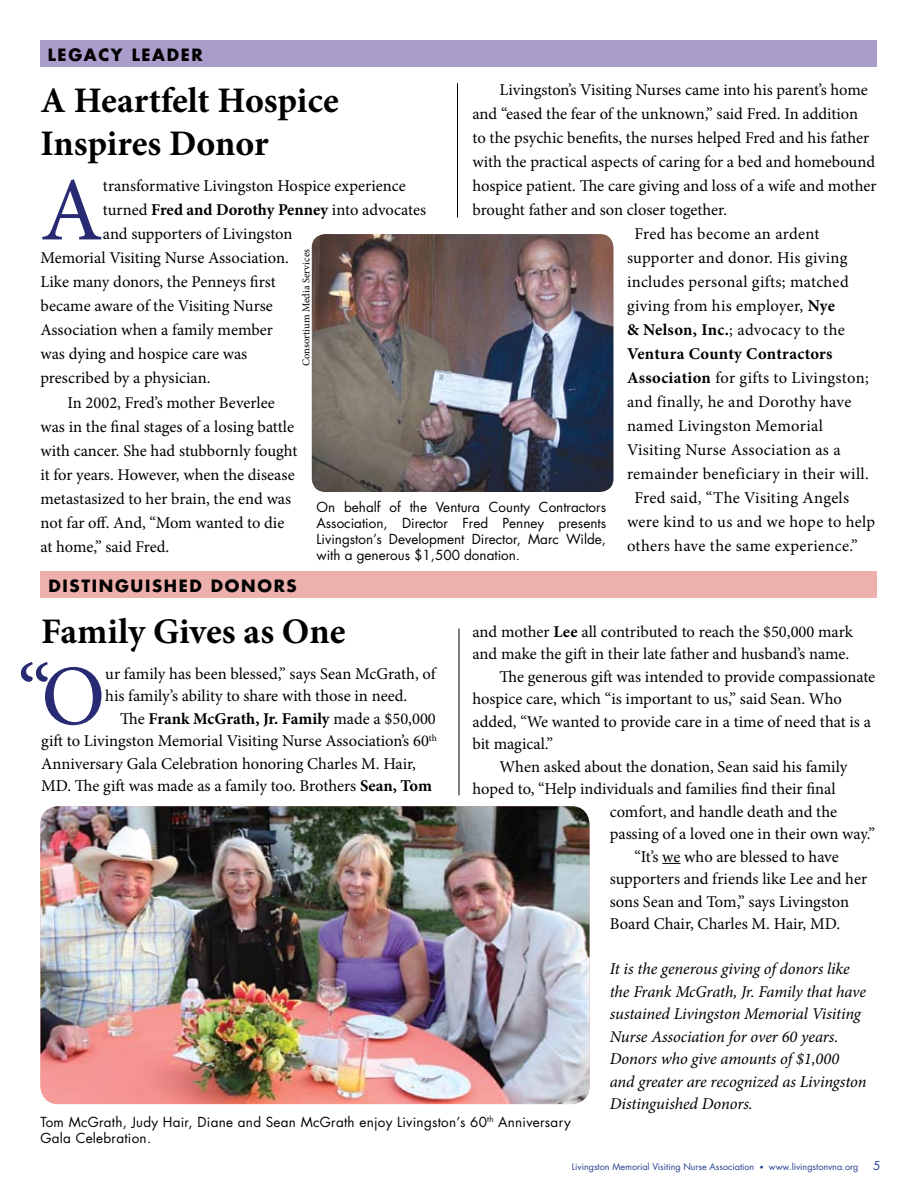
<style>
.page{position:relative;width:918px;height:1188px;background:#fff}
.page>*{position:absolute;margin:0;border:0;box-sizing:border-box;transform-origin:0 0}
.t1{font:90.3px "Minion Pro";color:#282a73}
.t2{font:85.8px "Minion Pro";color:#282a73}
.t3{font:700 36px/43.2px "Minion Pro";letter-spacing:-.005em;color:#000}
.t4{font:16.5px/22.5px "Minion Pro";color:#000}
.t5{font:italic 16.5px/22.5px "Minion Pro";letter-spacing:-.01em;color:#000}
.t6{font:16.5px "Minion Pro";letter-spacing:.02em;color:#000}
.t7{font:700 16.5px "Minion Pro";letter-spacing:.01em;color:#000}
.t8{font:700 16.5px "Futura";letter-spacing:.1em;color:#000}
.t9{font:13.5px/16.2px "Futura";letter-spacing:.02em;color:#000;text-align:justify}
.t10{font:10.5px "Minion Pro";color:#000}
.t11{font:9px "Futura";color:#25408f}
.s1{font-weight:700}
.s2{font-weight:400}
.s3{font-size:7.5px}
.s4{font-size:12px}
</style>
<div class="page">
<div style="left:40px;top:572px;width:838px;height:26px;background:#eeb0ac"></div>
<div style="left:40px;top:40px;width:838px;height:28px;background:#aa9ccb"></div>
<img style="left:312px;top:234px;width:302px;height:258px">
<img style="left:40px;top:806px;width:550px;height:298px">
<svg style="left:662px;top:863px;width:18px;height:1px"></svg>
<hr style="left:459px;top:628px;width:1px;height:167px;background:#000">
<hr style="left:457px;top:83px;width:1px;height:135px;background:#000">
<p class="t8" style="left:48px;top:44px;width:156px">LEGACY LEADER</p>
<h3 class="t3" style="left:40px;top:78px;width:300px">A Heartfelt Hospice<br>Inspires Donor</h3>
<h1 class="t1" style="left:40px;top:150px;width:64px">A</h1>
<p class="t4" style="left:103px;top:175px;width:304px">transformative Livingston Hospice experience</p>
<p class="t4" style="left:499px;top:78px;width:370px">Livingston’s Visiting Nurses came into his parent’s home</p>
<p class="t4" style="left:472px;top:102px;width:387px">and “eased the fear of the unknown,” said Fred. In addition</p>
<p class="t4" style="left:472px;top:126px;width:398px">to the psychic benefits, the nurses helped Fred and his father</p>
<p class="t4" style="left:472px;top:150px;width:404px">with the practical aspects of caring for a bed and homebound</p>
<p class="t4" style="left:472px;top:174px;width:406px">hospice patient. The care giving and loss of a wife and mother</p>
<p class="t4" style="left:472px;top:198px;width:256px">brought father and son closer together.</p>
<p class="t4" style="left:635px;top:222px;width:186px">Fred has become an ardent</p>
<p class="t4" style="left:627px;top:246px;width:222px">supporter and donor. His giving</p>
<p class="t6" style="left:627px;top:270px;width:223px">includes personal gifts; matched</p>
<p class="t4" style="left:627px;top:294px;width:209px">giving from his employer, <span class="s1">Nye</span></p>
<p class="t6" style="left:627px;top:318px;width:219px"><span class="s1">&amp; Nelson, Inc.</span>; advocacy to the</p>
<p class="t7" style="left:627px;top:342px;width:207px">Ventura County Contractors</p>
<p class="t6" style="left:627px;top:366px;width:243px"><span class="s1">Association</span> for gifts to Livingston;</p>
<p class="t4" style="left:627px;top:390px;width:226px">and finally, he and Dorothy have</p>
<p class="t4" style="left:627px;top:414px;width:198px">named Livingston Memorial</p>
<p class="t6" style="left:627px;top:438px;width:215px">Visiting Nurse Association as a</p>
<p class="t6" style="left:627px;top:462px;width:243px">remainder beneficiary in their will.</p>
<p class="t4" style="left:635px;top:486px;width:216px">Fred said, “The Visiting Angels</p>
<p class="t4" style="left:627px;top:510px;width:250px">were kind to us and we hope to help</p>
<p class="t6" style="left:627px;top:534px;width:232px">others have the same experience.”</p>
<p class="t7" style="left:103px;top:199px;width:325px"><span class="s2">turned</span> Fred and Dorothy Penney <span class="s2">into advocates</span></p>
<p class="t4" style="left:103px;top:223px;width:191px">and supporters of Livingston</p>
<p class="t4" style="left:40px;top:247px;width:250px">Memorial Visiting Nurse Association.</p>
<p class="t4" style="left:40px;top:271px;width:237px">Like many donors, the Penneys first</p>
<p class="t4" style="left:40px;top:295px;width:234px">became aware of the Visiting Nurse</p>
<p class="t4" style="left:40px;top:319px;width:234px">Association when a family member</p>
<p class="t4" style="left:40px;top:343px;width:208px">was dying and hospice care was</p>
<p class="t4" style="left:40px;top:367px;width:171px">prescribed by a physician.</p>
<p class="t4" style="left:67px;top:391px;width:209px">In 2002, Fred’s mother Beverlee</p>
<p class="t4" style="left:40px;top:415px;width:255px">was in the final stages of a losing battle</p>
<p class="t4" style="left:40px;top:439px;width:259px">with cancer. She had stubbornly fought</p>
<p class="t4" style="left:40px;top:463px;width:256px">it for years. However, when the disease</p>
<p class="t4" style="left:40px;top:487px;width:252px">metastasized to her brain, the end was</p>
<p class="t4" style="left:40px;top:511px;width:245px">not far off. And, “Mom wanted to die</p>
<p class="t4" style="left:40px;top:535px;width:130px">at home,” said Fred.</p>
<p class="t10" style="left:299px;top:366px;width:118px;rotate:-90deg">Consortium Media Services</p>
<p class="t9" style="left:316px;top:498px;width:291px">On behalf of the Ventura County Contractors Association, Director Fred Penney presents Livingston’s Development Director, Marc Wilde, with a generous $1,500 donation.</p>
<p class="t8" style="left:49px;top:575px;width:250px">DISTINGUISHED DONORS</p>
<h3 class="t3" style="left:41px;top:609px;width:306px">Family Gives as One</h3>
<h2 class="t2" style="left:17px;top:639px;width:90px">“O</h2>
<p class="t4" style="left:105px;top:662px;width:332px">ur family has been blessed,” says Sean McGrath, of his family’s ability to share with those in need.</p>
<p class="t4" style="left:472px;top:620px;width:382px">and mother <span class="s1">Lee</span> all contributed to reach the $50,000 mark</p>
<p class="t4" style="left:472px;top:643px;width:378px">and make the gift in their late father and husband’s name.</p>
<p class="t4" style="left:499px;top:665px;width:377px">The generous gift was intended to provide compassionate</p>
<p class="t4" style="left:472px;top:688px;width:371px">hospice care, which “is important to us,” said Sean. Who</p>
<p class="t4" style="left:472px;top:710px;width:400px">added, “We wanted to provide care in a time of need that is a</p>
<p class="t4" style="left:472px;top:733px;width:82px">bit magical.”</p>
<p class="t4" style="left:499px;top:755px;width:349px">When asked about the donation, Sean said his family</p>
<p class="t4" style="left:472px;top:778px;width:365px">hoped to, “Help individuals and families find their final</p>
<p class="t4" style="left:610px;top:800px;width:229px">comfort, and handle death and the</p>
<p class="t4" style="left:610px;top:823px;width:267px">passing of a loved one in their own way.”</p>
<p class="t4" style="left:634px;top:845px;width:206px">“It’s we who are blessed to have</p>
<p class="t4" style="left:610px;top:868px;width:259px">supporters and friends like Lee and her</p>
<p class="t4" style="left:610px;top:890px;width:241px">sons Sean and Tom,” says Livingston</p>
<p class="t4" style="left:610px;top:913px;width:232px">Board Chair, Charles M. Hair, MD.</p>
<p class="t5" style="left:610px;top:958px;width:258px">It is the generous giving of donors like the Frank McGrath, Jr. Family that have sustained Livingston Memorial Visiting Nurse Association for over 60 years.<br>Donors who give amounts of $1,000 and greater are recognized as Livingston Distinguished Donors.</p>
<p class="t4" style="left:41px;top:708px;width:397px;text-indent:79px">The <span class="s1">Frank McGrath, Jr. Family</span> made a $50,000 gift to Livingston Memorial Visiting Nurse Association’s 60<sup>th </sup>Anniversary Gala Celebration honoring Charles M. Hair, MD. The gift was made as a family too. Brothers <span class="s1">Sean, Tom</span></p>
<p class="t9" style="left:40px;top:1113px;width:532px">Tom McGrath, Judy Hair, Diane and Sean McGrath enjoy Livingston’s 60<sup>th</sup> Anniversary<br>Gala Celebration.</p>
<p class="t11" style="left:572px;top:1160px;width:310px">Livingston Memorial Visiting Nurse Association <span class="s3">•</span> www.livingstonvna.org <span class="s4">5</span></p>
</div>
